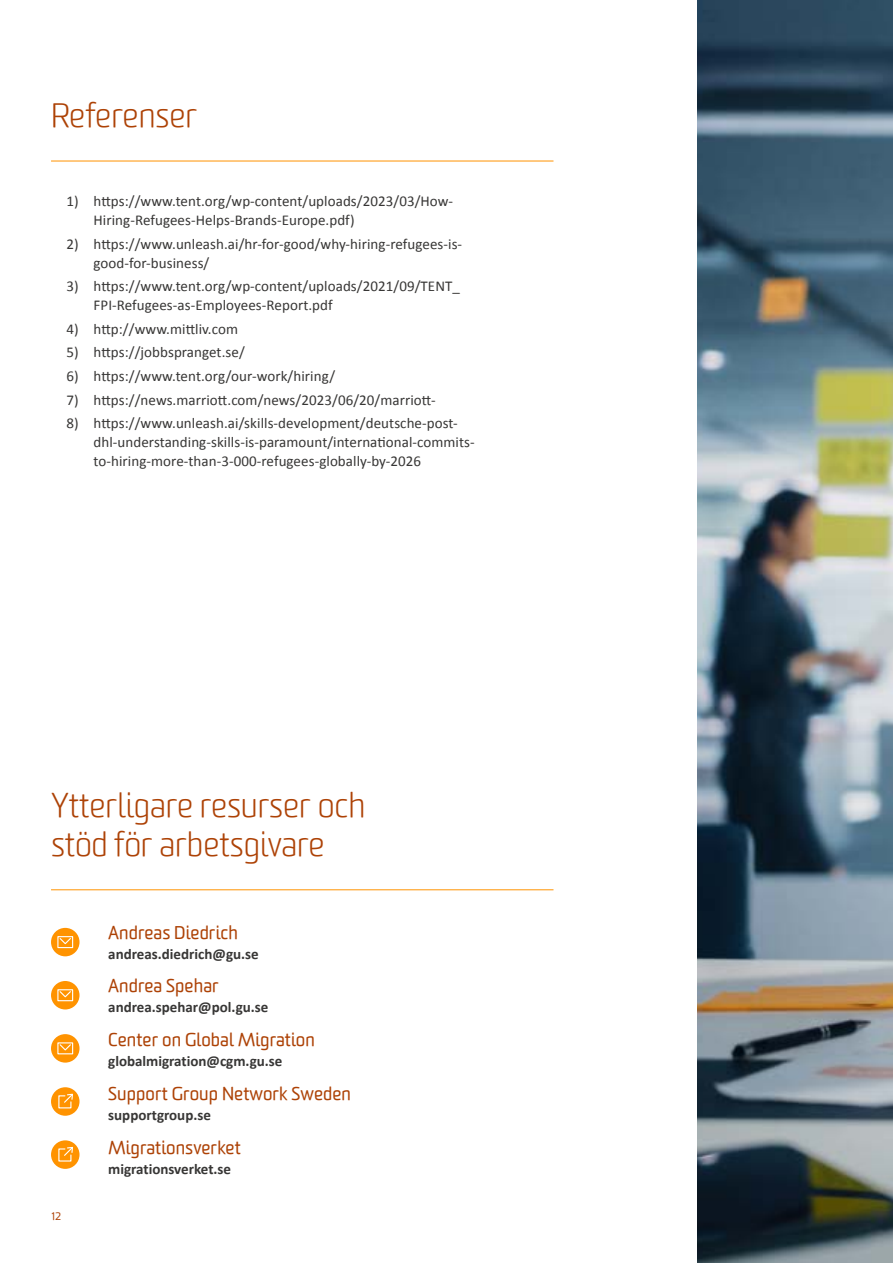
<style>
.page{position:relative;width:893px;height:1263px;background:#fff}
.page>*{position:absolute;margin:0;border:0;box-sizing:border-box;transform-origin:0 0}
.t1{font:300 33px/39px "Worldly";color:#ad4206}
.t2{font:18px "Worldly";letter-spacing:.005em;color:#ad4206}
.t3{font:15px/18.8px "Calibri";letter-spacing:.005em;color:#373635}
.t4{font:700 15px "Calibri";color:#373635}
.t5{font:10.5px "Worldly";color:#ad4206}
</style>
<div class="page">
<img style="left:698px;top:0;width:195px;height:1263px">
<div style="left:51px;top:1087px;width:29px;height:29px;background:#ff9300;border-radius:50%"></div>
<svg style="left:58px;top:1093px;width:15px;height:16px"></svg>
<div style="left:51px;top:1140px;width:29px;height:29px;background:#ff9300;border-radius:50%"></div>
<svg style="left:58px;top:1146px;width:15px;height:16px"></svg>
<div style="left:51px;top:928px;width:29px;height:28px;background:#ff9300;border-radius:50%"></div>
<div style="left:57px;top:936px;width:16px;height:12px;border:1px solid #fff"></div>
<svg style="left:59px;top:937px;width:13px;height:8px"></svg>
<div style="left:51px;top:981px;width:29px;height:28px;background:#ff9300;border-radius:50%"></div>
<div style="left:57px;top:989px;width:16px;height:12px;border:1px solid #fff"></div>
<svg style="left:59px;top:990px;width:13px;height:8px"></svg>
<div style="left:51px;top:1034px;width:29px;height:28px;background:#ff9300;border-radius:50%"></div>
<div style="left:57px;top:1042px;width:16px;height:12px;border:1px solid #fff"></div>
<svg style="left:59px;top:1043px;width:13px;height:8px"></svg>
<hr style="left:51px;top:161px;width:502px;height:1px;background:#ff9300">
<hr style="left:51px;top:889px;width:502px;height:1px;background:#ff9300">
<h1 class="t1" style="left:51px;top:97px;width:148px">Referenser</h1>
<p class="t3" style="left:94px;top:192px;width:361px;text-indent:-27px">1) https://www.tent.org/wp-content/uploads/2023/03/How-<br>Hiring-Refugees-Helps-Brands-Europe.pdf)</p>
<p class="t3" style="left:94px;top:234px;width:370px;text-indent:-27px">2) https://www.unleash.ai/hr-for-good/why-hiring-refugees-is&shy;good-for-business/</p>
<p class="t3" style="left:94px;top:276px;width:368px;text-indent:-27px">3) https://www.tent.org/wp-content/uploads/2021/09/TENT_<br>FPI-Refugees-as-Employees-Report.pdf</p>
<p class="t3" style="left:67px;top:319px;width:173px">4) http://www.mittliv.com</p>
<p class="t3" style="left:67px;top:342px;width:180px">5) https://jobbspranget.se/</p>
<p class="t3" style="left:67px;top:366px;width:270px">6) https://www.tent.org/our-work/hiring/</p>
<p class="t3" style="left:67px;top:390px;width:371px">7) https://news.marriott.com/news/2023/06/20/marriott-</p>
<p class="t3" style="left:94px;top:413px;width:383px;text-indent:-27px">8) https://www.unleash.ai/skills-development/deutsche-post&shy;dhl-understanding-skills-is-paramount/international-commits&shy;to-hiring-more-than-3-000-refugees-globally-by-2026</p>
<h1 class="t1" style="left:51px;top:786px;width:316px">Ytterligare resurser och stöd för arbetsgivare</h1>
<p class="t5" style="left:51px;top:1210px;width:11px">12</p>
<p class="t2" style="left:108px;top:921px;width:131px">Andreas Diedrich</p>
<p class="t4" style="left:108px;top:943px;width:152px">andreas.diedrich@gu.se</p>
<p class="t2" style="left:108px;top:975px;width:112px">Andrea Spehar</p>
<p class="t4" style="left:108px;top:997px;width:162px">andrea.spehar@pol.gu.se</p>
<p class="t2" style="left:108px;top:1029px;width:208px">Center on Global Migration</p>
<p class="t4" style="left:108px;top:1050px;width:176px">globalmigration@cgm.gu.se</p>
<p class="t2" style="left:108px;top:1082px;width:244px">Support Group Network Sweden</p>
<p class="t4" style="left:108px;top:1104px;width:104px">supportgroup.se</p>
<p class="t2" style="left:108px;top:1136px;width:134px">Migrationsverket</p>
<p class="t4" style="left:108px;top:1158px;width:124px">migrationsverket.se</p>
</div>
